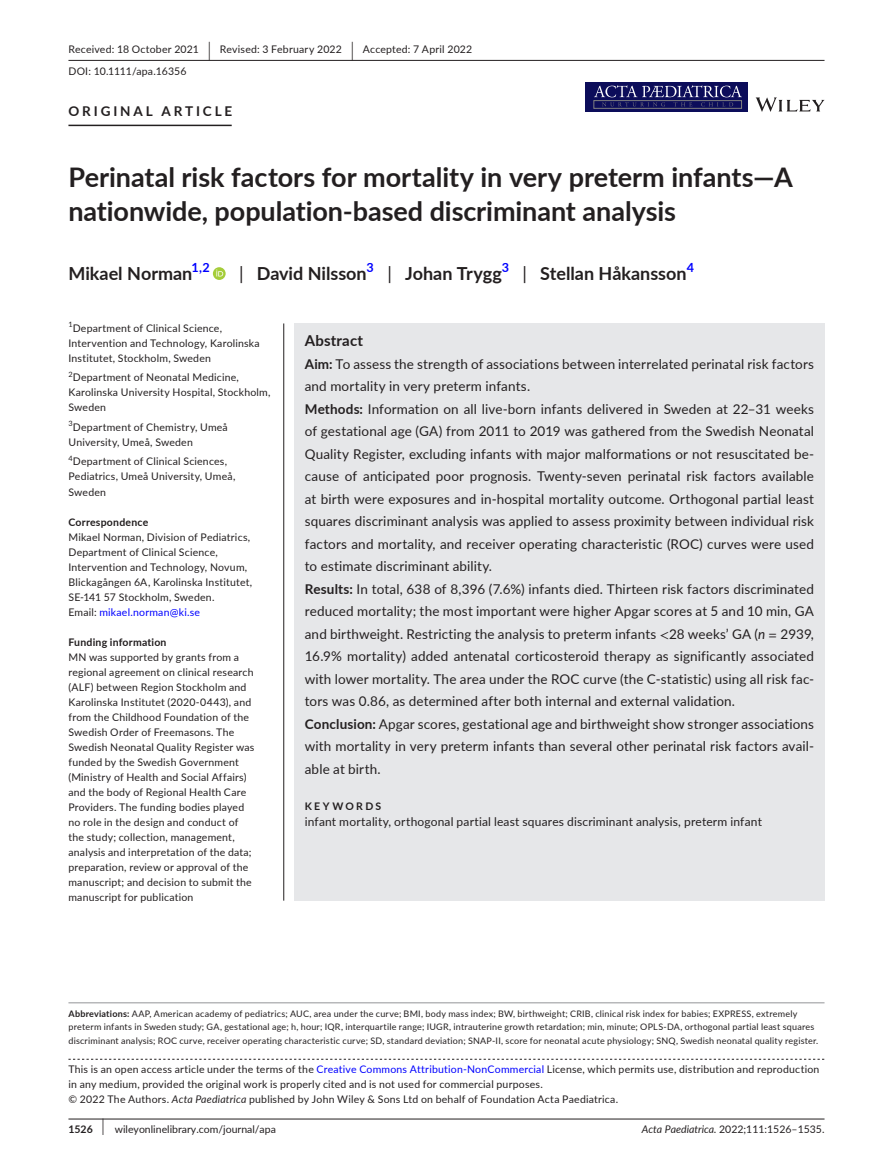
<style>
.page{position:relative;width:893px;height:1174px;background:#fff}
.page>*{position:absolute;margin:0;border:0;box-sizing:border-box;transform-origin:0 0}
.t1{font:700 27px/34.5px "Lato";letter-spacing:-.005em;color:#231f20}
.t2{font:700 18px "Lato";color:#231f20}
.t3{font:700 15px "Lato";letter-spacing:.015em;color:#231f20}
.t4{font:13.5px/22.5px "Lato";letter-spacing:.01em;color:#231f20}
.t5{font:700 13.5px "Lato";letter-spacing:.215em;color:#231f20}
.t6{font:700 12.6px "Lato";color:#00f}
.t7{font:12px "Lato";letter-spacing:.015em;color:#231f20}
.t8{font:10.5px/15px "Lato";letter-spacing:.02em;color:#231f20}
.t9{font:10.5px "Lato";color:#231f20}
.t10{font:700 10.5px "Lato";letter-spacing:.02em;color:#231f20}
.t11{font:700 10.5px "Lato";letter-spacing:.22em;color:#231f20}
.t12{font:9px/13.5px "Lato";letter-spacing:.025em;color:#231f20}
.t13{font:7.35px "Lato";color:#231f20}
.s1{font-size:19.65px}
.s2{font-weight:400}
.s3{color:#00f}
.s4{font-weight:700}
.s5{font-family:"STIX"}
.s6{font-style:italic}
.s7{font-family:"STIX";font-style:italic}
.s8{font-size:17.4px}
</style>
<div class="page">
<hr style="left:68px;top:1118px;width:756px;height:1px;background:#231f20">
<svg style="left:756px;top:97px;width:68px;height:15px"></svg>
<svg style="left:586px;top:82px;width:162px;height:30px;background:#16175d"></svg>
<svg style="left:594px;top:85px;width:148px;height:21px;background:#333472"></svg>
<hr style="left:68px;top:60px;width:756px;height:1px;background:#231f20">
<hr style="left:68px;top:125px;width:164px;height:1px;background:#231f20">
<svg style="left:213px;top:267px;width:13px;height:13px"></svg>
<svg style="left:216px;top:269px;width:7px;height:7px"></svg>
<hr style="left:68px;top:1002px;width:756px;height:1px;background:#939598">
<hr style="left:283px;top:323px;width:1px;height:577px;background:#231f20">
<div style="left:294px;top:323px;width:530px;height:513px;background:#e6e7e9"></div>
<div style="left:294px;top:836px;width:530px;height:64px;background:#e6e7e9"></div>
<svg style="left:68px;top:1058px;width:756px;height:1px"></svg>
<p class="t8" style="left:68px;top:38px;width:405px;line-height:21.8px">Received: 18 October 2021 <span class="s1">|</span> Revised: 3 February 2022 <span class="s1">|</span> Accepted: 7 April 2022<br>DOI: 10.1111/apa.16356</p>
<p class="t5" style="left:68px;top:101px;width:165px">ORIGINAL ARTICLE</p>
<h1 class="t1" style="left:68px;top:159px;width:726px">Perinatal risk factors for mortality in very preterm infants—A nationwide, population-based discriminant analysis</h1>
<h2 class="t2" style="left:68px;top:260px;width:126px">Mikael Norman</h2>
<p class="t6" style="left:192px;top:258px;width:20px">1,2</p>
<h2 class="t2" style="left:239px;top:260px;width:129px"><span class="s2">|</span> David Nilsson</h2>
<p class="t6" style="left:367px;top:258px;width:9px">3</p>
<h2 class="t2" style="left:387px;top:260px;width:116px"><span class="s2">|</span> Johan Trygg</h2>
<p class="t6" style="left:502px;top:258px;width:9px">3</p>
<h2 class="t2" style="left:523px;top:260px;width:165px"><span class="s2">|</span> Stellan Håkansson</h2>
<p class="t6" style="left:687px;top:258px;width:9px">4</p>
<p class="t13" style="left:68px;top:319px;width:6px">1</p>
<p class="t8" style="left:68px;top:320px;width:193px;text-indent:4px">Department of Clinical Science,<br>Intervention and Technology, Karolinska<br>Institutet, Stockholm, Sweden</p>
<p class="t13" style="left:68px;top:369px;width:6px">2</p>
<p class="t8" style="left:68px;top:370px;width:204px;text-indent:4px">Department of Neonatal Medicine,<br>Karolinska University Hospital, Stockholm,<br>Sweden</p>
<p class="t8" style="left:68px;top:419px;width:161px"><sup>3</sup>Department of Chemistry, Umeå<br>University, Umeå, Sweden</p>
<p class="t8" style="left:68px;top:454px;width:168px"><sup>4</sup>Department of Clinical Sciences,<br>Pediatrics, Umeå University, Umeå,<br>Sweden</p>
<p class="t10" style="left:68px;top:514px;width:81px">Correspondence</p>
<p class="t8" style="left:68px;top:529px;width:185px">Mikael Norman, Division of Pediatrics, Department of Clinical Science, Intervention and Technology, Novum, Blickagången 6A, Karolinska Institutet, SE-141 57 Stockholm, Sweden.<br>Email: <span class="s3">mikael.norman@ki.se</span></p>
<p class="t10" style="left:68px;top:634px;width:100px">Funding information</p>
<p class="t8" style="left:68px;top:649px;width:187px">MN was supported by grants from a regional agreement on clinical research (ALF) between Region Stockholm and Karolinska Institutet (2020-0443), and from the Childhood Foundation of the Swedish Order of Freemasons. The Swedish Neonatal Quality Register was funded by the Swedish Government (Ministry of Health and Social Affairs) and the body of Regional Health Care Providers. The funding bodies played no role in the design and conduct of the study; collection, management, analysis and interpretation of the data; preparation, review or approval of the manuscript; and decision to submit the manuscript for publication</p>
<h3 class="t3" style="left:305px;top:329px;width:60px">Abstract</h3>
<p class="t4" style="left:305px;top:352px;width:511px"><span class="s4">Aim:</span> To assess the strength of associations between interrelated perinatal risk factors and mortality in very preterm infants.<br><span class="s4">Methods:</span> Information on all live-born infants delivered in Sweden at 22–31 weeks of gestational age (GA) from 2011 to 2019 was gathered from the Swedish Neonatal Quality Register, excluding infants with major malformations or not resuscitated be&shy;cause of anticipated poor prognosis. Twenty-seven perinatal risk factors available at birth were exposures and in-hospital mortality outcome. Orthogonal partial least squares discriminant analysis was applied to assess proximity between individual risk factors and mortality, and receiver operating characteristic (ROC) curves were used to estimate discriminant ability.<br><span class="s4">Results:</span> In total, 638 of 8,396 (7.6%) infants died. Thirteen risk factors discriminated reduced mortality; the most important were higher Apgar scores at 5 and 10 min, GA and birthweight. Restricting the analysis to preterm infants <span class="s5">&lt;</span>28 weeks’ GA (<span class="s6">n</span> <span class="s7">=</span> 2939, 16.9% mortality) added antenatal corticosteroid therapy as significantly associated with lower mortality. The area under the ROC curve (the C-statistic) using all risk fac&shy;tors was 0.86, as determined after both internal and external validation.<br><span class="s4">Conclusion:</span> Apgar scores, gestational age and birthweight show stronger associations with mortality in very preterm infants than several other perinatal risk factors avail&shy;able at birth.</p>
<p class="t11" style="left:305px;top:798px;width:78px">KEYWORDS</p>
<p class="t7" style="left:305px;top:813px;width:459px">infant mortality, orthogonal partial least squares discriminant analysis, preterm infant</p>
<p class="t12" style="left:68px;top:1006px;width:751px"><span class="s4">Abbreviations:</span> AAP, American academy of pediatrics; AUC, area under the curve; BMI, body mass index; BW, birthweight; CRIB, clinical risk index for babies; EXPRESS, extremely preterm infants in Sweden study; GA, gestational age; h, hour; IQR, interquartile range; IUGR, intrauterine growth retardation; min, minute; OPLS-DA, orthogonal partial least squares discriminant analysis; ROC curve, receiver operating characteristic curve; SD, standard deviation; SNAP-II, score for neonatal acute physiology; SNQ, Swedish neonatal quality register.</p>
<p class="t8" style="left:68px;top:1061px;width:752px">This is an open access article under the terms of the <span class="s3">Creative Commons Attribution-NonCommercial</span> License, which permits use, distribution and reproduction in any medium, provided the original work is properly cited and is not used for commercial purposes.<br>© 2022 The Authors. <span class="s6">Acta Paediatrica</span> published by John Wiley &amp; Sons Ltd on behalf of Foundation Acta Paediatrica.</p>
<p class="t9" style="left:68px;top:1121px;width:209px"><span class="s4">1526</span> <span class="s8">|</span> wileyonlinelibrary.com/journal/apa</p>
<p class="t9" style="left:642px;top:1121px;width:184px"><span class="s6">Acta Paediatrica.</span> 2022;111:1526–1535.</p>
</div>
